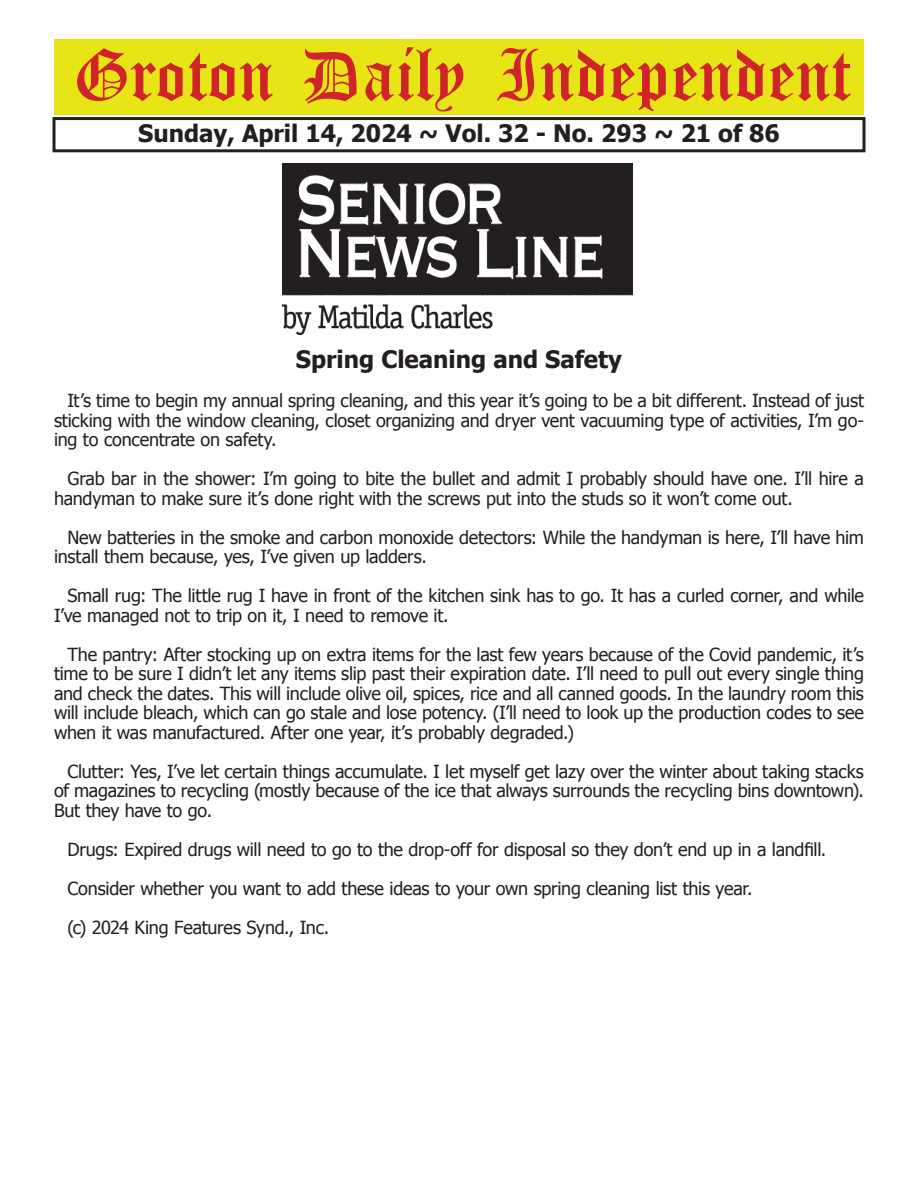
<style>
.page{position:relative;width:918px;height:1188px;background:#fff}
.page>*{position:absolute;margin:0;border:0;box-sizing:border-box;transform-origin:0 0}
.t1{font:54px "Old English Five";color:#d1232a}
.t2{font:34.2px/34.2px "Times LT Std";color:#231f20;text-align:center}
.t3{font:700 24px "Tahoma";color:#231f20}
.t4{font:23.1px/24.5px "Times LT Std";color:#231f20}
.t5{font:18px/19.5px "Tahoma";letter-spacing:-.01em;color:#231f20}
</style>
<div class="page">
<div style="left:52px;top:117px;width:814px;height:35px;border:3px solid #231f20"></div>
<div style="left:54px;top:40px;width:810px;height:75px;background:#e7e515"></div>
<img style="left:283px;top:164px;width:350px;height:170px">
<h1 class="t1" style="left:73px;top:50px;width:779px">Groton Daily Independent</h1>
<h3 class="t3" style="left:138px;top:116px;width:643px">Sunday, April 14, 2024 ~ Vol. 32 - No. 293 ~ 21 of 86</h3>
<h3 class="t3" style="left:296px;top:343px;width:328px">Spring Cleaning and Safety</h3>
<p class="t5" style="left:54px;top:390px;width:812px;text-align:justify;text-indent:14px">It’s time to begin my annual spring cleaning, and this year it’s going to be a bit different. Instead of just sticking with the window cleaning, closet organizing and dryer vent vacuuming type of activities, I’m go&shy;ing to concentrate on safety.</p>
<p class="t5" style="left:54px;top:468px;width:812px;text-indent:14px">Grab bar in the shower: I’m going to bite the bullet and admit I probably should have one. I’ll hire a handyman to make sure it’s done right with the screws put into the studs so it won’t come out.</p>
<p class="t5" style="left:54px;top:527px;width:812px;text-indent:14px">New batteries in the smoke and carbon monoxide detectors: While the handyman is here, I’ll have him install them because, yes, I’ve given up ladders.</p>
<p class="t5" style="left:54px;top:585px;width:812px;text-indent:14px">Small rug: The little rug I have in front of the kitchen sink has to go. It has a curled corner, and while<br>I’ve managed not to trip on it, I need to remove it.</p>
<p class="t5" style="left:54px;top:644px;width:812px;text-align:justify;text-indent:14px">The pantry: After stocking up on extra items for the last few years because of the Covid pandemic, it’s time to be sure I didn’t let any items slip past their expiration date. I’ll need to pull out every single thing and check the dates. This will include olive oil, spices, rice and all canned goods. In the laundry room this will include bleach, which can go stale and lose potency. (I’ll need to look up the production codes to see when it was manufactured. After one year, it’s probably degraded.)</p>
<p class="t5" style="left:54px;top:761px;width:812px;text-align:justify;text-indent:14px">Clutter: Yes, I’ve let certain things accumulate. I let myself get lazy over the winter about taking stacks of magazines to recycling (mostly because of the ice that always surrounds the recycling bins downtown).<br>But they have to go.</p>
<p class="t5" style="left:68px;top:829px;width:760px;line-height:39px">Drugs: Expired drugs will need to go to the drop-off for disposal so they don’t end up in a landfill.<br>Consider whether you want to add these ideas to your own spring cleaning list this year.<br>(c) 2024 King Features Synd., Inc.</p>
<h2 class="t2" style="left:292px;top:353px;width:333px">Getting Educated About<br>Scams</h2>
<p class="t4" style="left:282px;top:459px;width:353px">the children of seniors to instruct us about scams we might come across.</p>
<p class="t4" style="left:282px;top:520px;width:353px;line-height:48.8px">out to them about how to approach us the “gentle” category to be sure we’re</p>
<p class="t4" style="left:282px;top:654px;width:353px;text-align:justify;text-indent:15px">I can see where this could go.<br>Amongst the advice about possible financial scams there could be “sug&shy;gestions” that we perhaps turn the management of our money over to oth&shy;ers. Or perhaps it would mean some-</p>
<p class="t4" style="left:296px;top:874px;width:146px">I don’t think so.</p>
</div>
